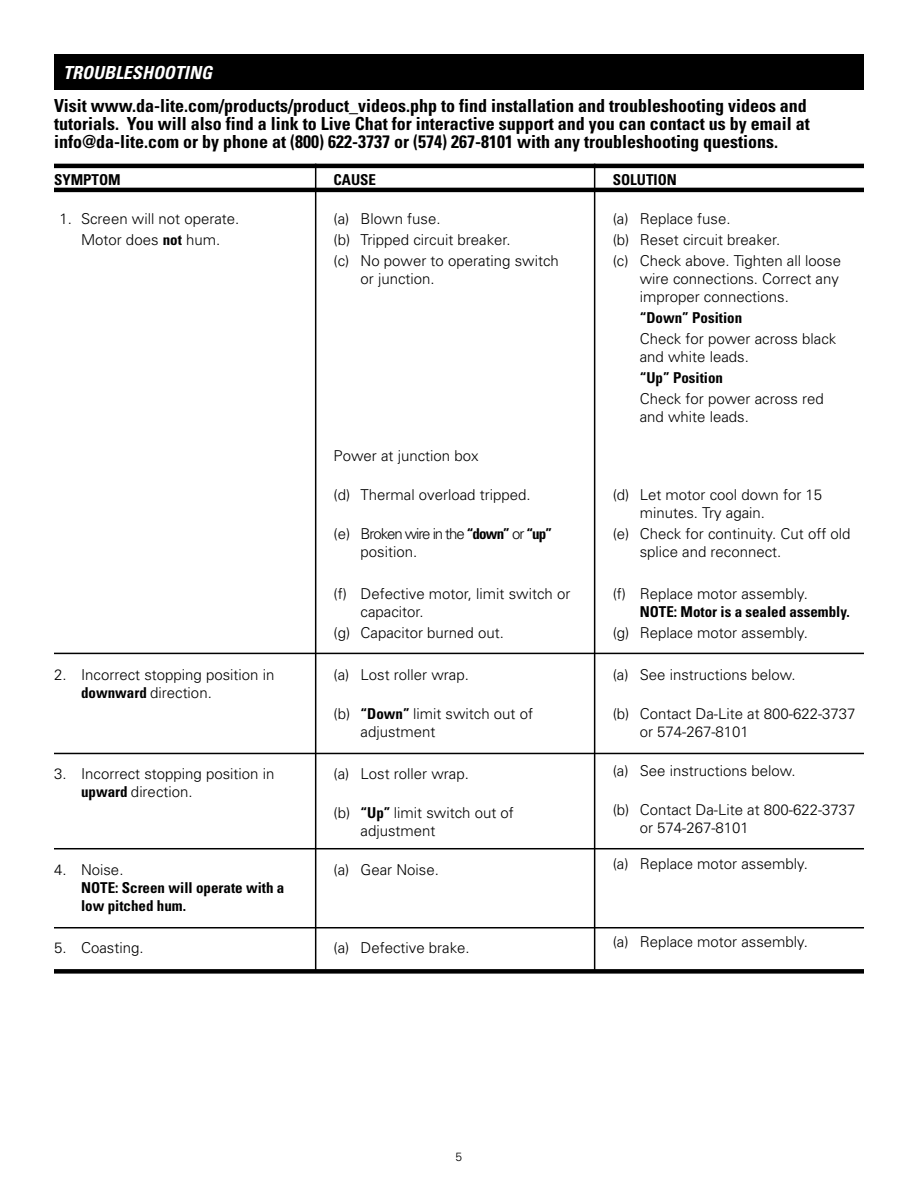
<style>
.page{position:relative;width:918px;height:1188px;background:#fff}
.page>*{position:absolute;margin:0;border:0;box-sizing:border-box;transform-origin:0 0}
.t1{font:700 condensed 18px/18px "Univers";color:#000}
.t2{font:italic 700 condensed 18px "Univers";color:#fff}
.t3{font:300 15px/18px "Univers";color:#000}
.t4{font:700 condensed 15px/18px "Univers";color:#000}
.t5{font:300 15px/18px "Univers";letter-spacing:-.07em;color:#000}
.t6{font:300 12px "Univers";color:#000}
.s1{font-weight:700;font-stretch:condensed}
</style>
<div class="page">
<div style="left:54px;top:54px;width:810px;height:36px;background:#000"></div>
<hr style="left:54px;top:164px;width:810px;height:4px;background:#000">
<hr style="left:54px;top:188px;width:810px;height:4px;background:#000">
<div style="left:54px;top:969px;width:810px;height:5px;background:#000"></div>
<hr style="left:54px;top:927px;width:810px;height:1px;background:#000">
<hr style="left:315px;top:164px;width:1px;height:807px;background:#000">
<hr style="left:594px;top:164px;width:1px;height:807px;background:#000">
<hr style="left:54px;top:753px;width:810px;height:1px;background:#000">
<hr style="left:54px;top:848px;width:810px;height:1px;background:#000">
<hr style="left:54px;top:653px;width:810px;height:1px;background:#000">
<p class="t2" style="left:63px;top:62px;width:151px">TROUBLESHOOTING</p>
<p class="t1" style="left:54px;top:96px;width:757px">Visit www.da-lite.com/products/product_videos.php to find installation and troubleshooting videos and tutorials. You will also find a link to Live Chat for interactive support and you can contact us by email at info@da-lite.com or by phone at (800) 622-3737 or (574) 267-8101 with any troubleshooting questions.</p>
<p class="t4" style="left:54px;top:170px;width:19px">Symptom</p>
<p class="t3" style="left:54px;top:208px;width:187px;line-height:21px;text-indent:5px">1. Screen will not operate.<br>M</p>
<p class="t3" style="left:95px;top:230px;width:127px">otor does <span class="s1">not</span> hum.</p>
<p class="t3" style="left:81px;top:665px;width:195px;text-indent:-27px">2. Incorrect stopping position in <span class="s1">downward</span> direction.</p>
<p class="t3" style="left:81px;top:764px;width:195px;text-indent:-27px">3. Incorrect stopping position in <span class="s1">upward</span> direction.</p>
<p class="t3" style="left:54px;top:860px;width:71px">4. Noise.</p>
<p class="t4" style="left:81px;top:878px;width:205px">NOTE: Screen will operate with a low pitched hum.</p>
<p class="t3" style="left:54px;top:938px;width:91px">5. Coasting.</p>
<p class="t4" style="left:334px;top:170px;width:18px">Cause</p>
<p class="t3" style="left:334px;top:208px;width:227px;line-height:21px">(a) B lown fuse.<br>(b) Tripped circuit breaker.<br>(c) N o power to operating switch</p>
<p class="t3" style="left:361px;top:269px;width:76px">or junction.</p>
<p class="t3" style="left:334px;top:446px;width:147px">Power at junction box</p>
<p class="t3" style="left:334px;top:485px;width:199px">(d) Thermal overload tripped.</p>
<p class="t5" style="left:361px;top:524px;width:193px;text-indent:-27px">(e) B roken wire in the <span class="s1">“down”</span> or <span class="s1">“up” </span>position.</p>
<p class="t3" style="left:361px;top:584px;width:211px;text-indent:-27px">(f) Defective motor, limit switch or capacitor.</p>
<p class="t3" style="left:334px;top:623px;width:172px">(g) Capacitor burned out.</p>
<p class="t3" style="left:334px;top:665px;width:137px">(a) Lost roller wrap.</p>
<p class="t3" style="left:361px;top:704px;width:174px;text-indent:-27px">(b) <span class="s1">“Down”</span> limit switch out of adjustment</p>
<p class="t3" style="left:334px;top:764px;width:137px">(a) Lost roller wrap.</p>
<p class="t3" style="left:361px;top:803px;width:155px;text-indent:-27px">(b) <span class="s1">“Up”</span> limit switch out of adjustment</p>
<p class="t3" style="left:334px;top:860px;width:107px">(a) Gear Noise.</p>
<p class="t3" style="left:334px;top:938px;width:138px">(a) Defective brake.</p>
<p class="t4" style="left:613px;top:170px;width:18px">Solution</p>
<p class="t3" style="left:613px;top:208px;width:230px;line-height:21px">(a) Replace fuse.<br>(b) Reset circuit breaker.<br>(c) Check above. Tighten all loose</p>
<p class="t3" style="left:640px;top:269px;width:201px">wire connections. Correct any improper connections.</p>
<p class="t4" style="left:640px;top:308px;width:104px">“Down” Position</p>
<p class="t3" style="left:640px;top:329px;width:198px">Check for power across black and white leads.</p>
<p class="t4" style="left:640px;top:368px;width:85px">“Up” Position</p>
<p class="t3" style="left:640px;top:389px;width:186px">Check for power across red and white leads.</p>
<p class="t3" style="left:640px;top:485px;width:184px;text-indent:-27px">(d) Let motor cool down for 15 minutes. Try again.</p>
<p class="t3" style="left:640px;top:524px;width:212px;text-indent:-27px">(e) Check for continuity. Cut off old splice and reconnect.</p>
<p class="t3" style="left:613px;top:584px;width:197px">(f) Replace motor assembly.</p>
<p class="t4" style="left:640px;top:602px;width:212px">NOTE: Motor is a sealed assembly.</p>
<p class="t3" style="left:613px;top:623px;width:197px">(g) Replace motor assembly.</p>
<p class="t3" style="left:613px;top:665px;width:184px">(a) See instructions below.</p>
<p class="t3" style="left:640px;top:704px;width:217px;text-indent:-27px">(b) Contact Da-Lite at 800-622-3737 or 574-267-8101</p>
<p class="t3" style="left:613px;top:761px;width:184px">(a) See instructions below.</p>
<p class="t3" style="left:640px;top:800px;width:217px;text-indent:-27px">(b) Contact Da-Lite at 800-622-3737 or 574-267-8101</p>
<p class="t3" style="left:613px;top:854px;width:197px">(a) Replace motor assembly.</p>
<p class="t3" style="left:613px;top:932px;width:197px">(a) Replace motor assembly.</p>
<p class="t6" style="left:456px;top:1150px;width:8px">5</p>
</div>
